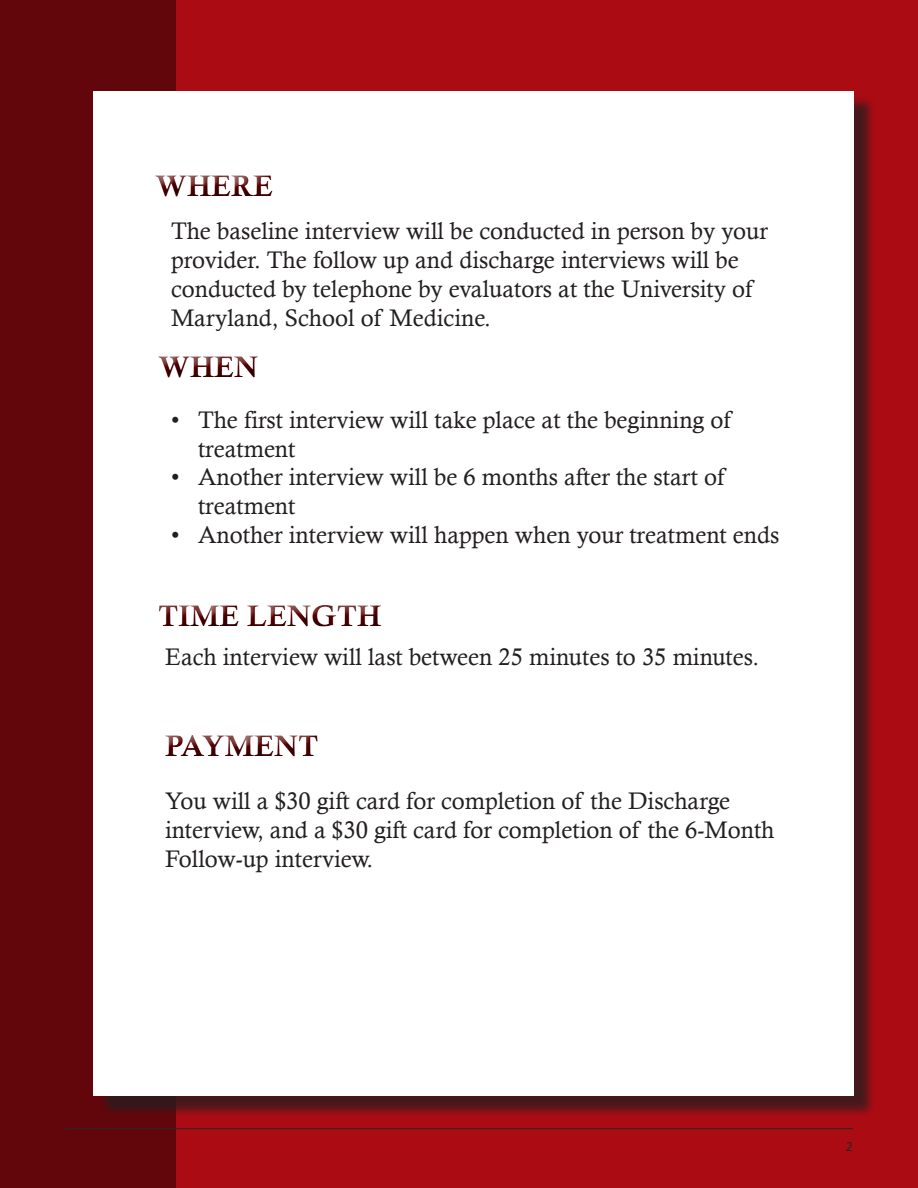
<style>
.page{position:relative;width:918px;height:1188px;background:#ab0b13}
.page>*{position:absolute;margin:0;border:0;box-sizing:border-box;transform-origin:0 0}
.t1{font:30px "Calis MT Bol";color:#550100}
.t2{font:24px/28.8px "Calisto";color:#231f20}
.t3{font:13.5px "Myriad Pro";color:#262825}
</style>
<div class="page">
<div style="left:0;top:0;width:176px;height:1188px;background:#62060b"></div>
<div style="left:98px;top:96px;width:777px;height:1021px;background:#231f20;opacity:.75"></div>
<div style="left:94px;top:92px;width:760px;height:1004px;background:#fff"></div>
<hr style="left:65px;top:1128px;width:788px;height:1px;background:#262825">
<div style="left:155px;top:346px;width:118px;height:42px;background:#231f20;opacity:.75"></div>
<div style="left:152px;top:165px;width:135px;height:41px;background:#231f20;opacity:.75"></div>
<div style="left:153px;top:596px;width:243px;height:40px;background:#231f20;opacity:.75"></div>
<div style="left:155px;top:725px;width:178px;height:42px;background:#231f20;opacity:.75"></div>
<p class="t1" style="left:155px;top:169px;width:119px">WHERE</p>
<p class="t2" style="left:171px;top:216px;width:598px">The baseline interview will be conducted in person by your provider. The follow up and discharge interviews will be conducted by telephone by evaluators at the University of Maryland, School of Medicine.</p>
<p class="t1" style="left:158px;top:349px;width:101px">WHEN</p>
<p class="t2" style="left:198px;top:405px;width:534px;text-indent:-27px">• The first interview will take place at the beginning of treatment</p>
<p class="t2" style="left:198px;top:463px;width:528px;text-indent:-27px">• Another interview will be 6 months after the start of treatment</p>
<p class="t2" style="left:171px;top:520px;width:610px">• Another interview will happen when your treatment ends</p>
<p class="t1" style="left:158px;top:599px;width:224px">TIME LENGTH</p>
<p class="t2" style="left:165px;top:642px;width:596px">Each interview will last between 25 minutes to 35 minutes.</p>
<p class="t1" style="left:165px;top:729px;width:155px">PAYMENT</p>
<p class="t2" style="left:165px;top:787px;width:611px">You will a $30 gift card for completion of the Discharge interview, and a $30 gift card for completion of the 6-Month<br>Follow-up interview.</p>
<p class="t3" style="left:846px;top:1138px;width:8px">2</p>
</div>
